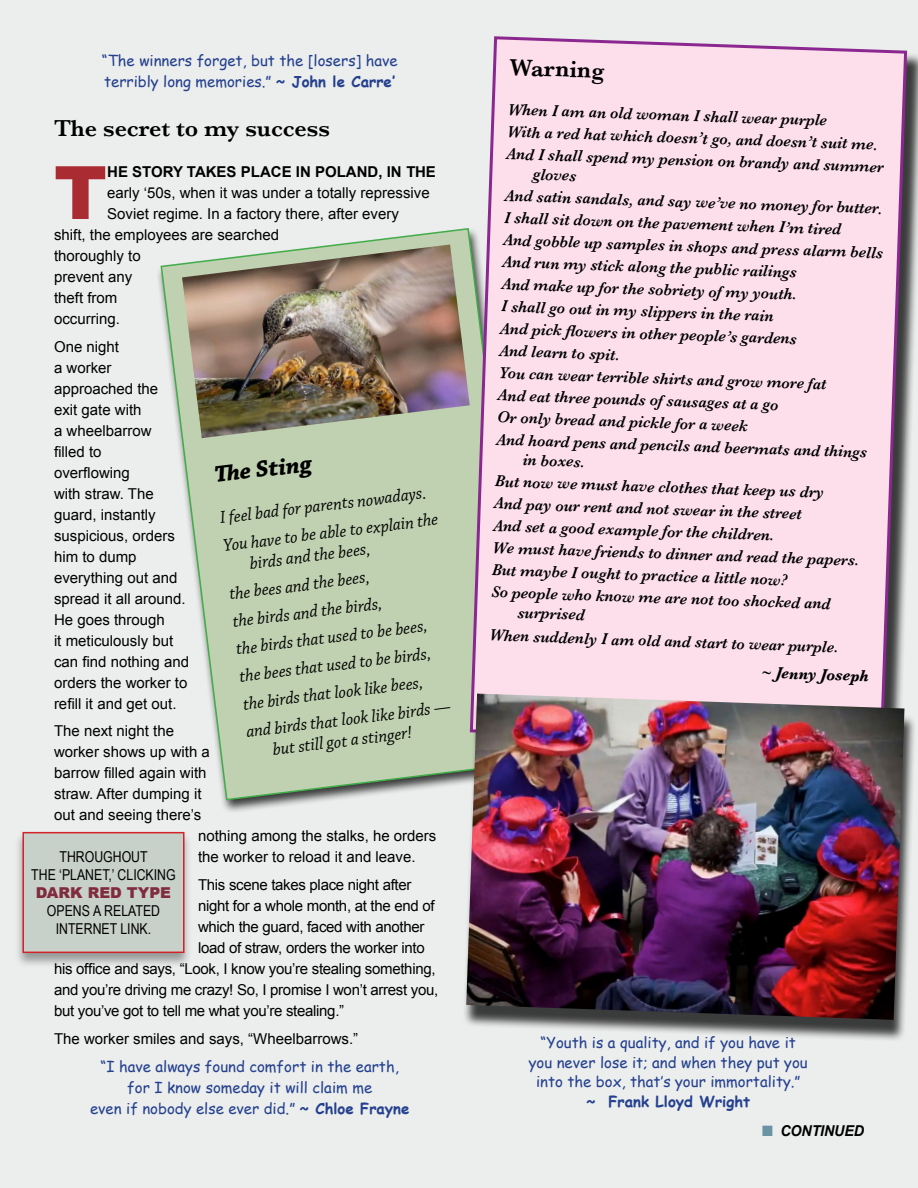
<style>
.page{position:relative;width:918px;height:1188px;background:#fff}
.page>*{position:absolute;margin:0;border:0;box-sizing:border-box;transform-origin:0 0}
.t1{font:900 73.65px "Arial";color:#aa2b31}
.t2{font:600 24px "Baskerville";color:#000}
.t3{font:italic 700 24px "Chaparral Pro";color:#000}
.t4{font:italic 18px/27.8px "Chaparral Pro";color:#000;scale:.95 1}
.t5{font:italic 600 16.5px/22.2px "Baskerville";color:#000;scale:.95 1}
.t6{font:italic 700 16.5px "Baskerville";color:#000;scale:.95 1}
.t7{font:15px/21px "Arial";color:#000}
.t8{font:15px/21px "Comic Sans MS";color:#25408f;text-align:center}
.t9{font:15px "Arial";letter-spacing:-.02em;color:#000}
.t10{font:15px/18px "Arial Narrow";color:#000;text-align:center}
.t11{font:700 15px "Arial";color:#000}
.t12{font:700 15px "Comic Sans MS";color:#25408f}
.t13{font:900 15px "Arial";color:#802c3d}
.t14{font:italic 700 15px "Arial";letter-spacing:-.01em;color:#000;scale:.95 1}
.s1{font-weight:700}
.s2{font-weight:600}
.s3{color:#6a93a3}
</style>
<div class="page">
<div style="left:1px;top:0;width:917px;height:1188px;background:#ebeeec"></div>
<div style="left:14px;top:831px;width:179px;height:137px;background:#000;opacity:.36"></div>
<div style="left:23px;top:833px;width:161px;height:119px;background:#c7d0c9"></div>
<div style="left:22px;top:832px;width:162px;height:121px;border:2px solid #d2232a"></div>
<div style="left:156px;top:227px;width:389px;height:587px;background:#000;opacity:.75"></div>
<svg style="left:160px;top:227px;width:308px;height:574px"></svg>
<img style="left:182px;top:244px;width:286px;height:194px">
<svg style="left:468px;top:36px;width:441px;height:658px;background:#f4d9e5"></svg>
<div style="left:463px;top:700px;width:454px;height:342px;background:#000;opacity:.75"></div>
<img style="left:466px;top:694px;width:438px;height:326px">
<p class="t8" style="left:102px;top:50px;width:297px;text-align:left">“The winners forget, but the [losers] have terribly long memories.” <span class="s1">~ John le Carre’</span></p>
<h2 class="t2" style="left:54px;top:111px;width:277px">The secret to my success</h2>
<h1 class="t1" style="left:54px;top:152px;width:55px">T</h1>
<p class="t11" style="left:107px;top:162px;width:330px">HE STORY TAKES PLACE IN POLAND, IN THE</p>
<p class="t7" style="left:107px;top:182px;width:324px">early ‘50s, when it was under a totally repressive</p>
<p class="t7" style="left:107px;top:203px;width:293px">Soviet regime. In a factory there, after every</p>
<p class="t7" style="left:54px;top:224px;width:227px">shift, the employees are searched</p>
<p class="t7" style="left:54px;top:245px;width:88px">thoroughly to</p>
<p class="t7" style="left:54px;top:266px;width:80px">prevent any</p>
<p class="t7" style="left:54px;top:287px;width:65px">theft from</p>
<p class="t7" style="left:54px;top:308px;width:67px">occurring.</p>
<p class="t7" style="left:54px;top:336px;width:137px">One night<br>a worker approached the<br>exit gate with<br>a wheelbarrow<br>filled to<br>overflowing<br>with straw. The guard, instantly suspicious, orders him to dump everything out and spread it all around.<br>He goes through<br>it meticulously but can find nothing and orders the worker to refill it and get out.</p>
<p class="t7" style="left:54px;top:721px;width:122px">The next night the</p>
<p class="t7" style="left:54px;top:742px;width:157px">worker shows up with a</p>
<p class="t7" style="left:54px;top:763px;width:154px">barrow filled again with</p>
<p class="t7" style="left:54px;top:784px;width:149px">straw. After dumping it</p>
<p class="t7" style="left:54px;top:805px;width:149px">out and seeing there’s</p>
<p class="t7" style="left:198px;top:826px;width:240px">nothing among the stalks, he orders</p>
<p class="t7" style="left:198px;top:847px;width:219px">the worker to reload it and leave.</p>
<p class="t9" style="left:198px;top:875px;width:215px">This scene takes place night after</p>
<p class="t9" style="left:198px;top:896px;width:238px">night for a whole month, at the end of</p>
<p class="t9" style="left:198px;top:917px;width:228px">which the guard, faced with another</p>
<p class="t9" style="left:198px;top:938px;width:228px">load of straw, orders the worker into</p>
<p class="t9" style="left:54px;top:959px;width:383px">his office and says, “Look, I know you’re stealing something,</p>
<p class="t9" style="left:54px;top:980px;width:386px">and you’re driving me crazy! So, I promise I won’t arrest you,</p>
<p class="t9" style="left:54px;top:1001px;width:292px">but you’ve got to tell me what you’re stealing.”</p>
<p class="t7" style="left:54px;top:1028px;width:306px">The worker smiles and says, “Wheelbarrows.”</p>
<p class="t8" style="left:90px;top:1055px;width:321px">“I have always found comfort in the earth, for I know someday it will claim me<br>even if nobody else ever did.” <span class="s1">~ Chloe Frayne</span></p>
<h2 class="t3" style="left:213px;top:461px;width:99px;rotate:-7deg">Th e Sting</h2>
<p class="t4" style="left:219px;top:505px;width:229px;rotate:-7deg">I feel bad for parents nowadays.<br>You have to be able to explain the</p>
<p class="t4" style="left:224px;top:553px;width:218px;text-indent:24px;rotate:-7deg">birds and the bees,<br>the bees and the bees,<br>the birds and the birds,<br>the birds that used to be bees, the bees that used to be birds, the birds that look like bees, and birds that look like birds —</p>
<p class="t4" style="left:271px;top:736px;width:149px;rotate:-7deg">but still got a stinger!</p>
<p class="t10" style="left:31px;top:847px;width:146px">THROUGHOUT<br>THE ‘PLANET,’ CLICKING</p>
<p class="t13" style="left:36px;top:884px;width:137px">DARK RED TYPE</p>
<p class="t10" style="left:47px;top:901px;width:115px">OPENS A RELATED<br>INTERNET LINK.</p>
<h2 class="t2" style="left:510px;top:50px;width:96px;rotate:2deg">Warning</h2>
<p class="t5" style="left:509px;top:98px;width:399px;rotate:2deg">When I am an old woman I shall wear purple<br>With a red hat which doesn’t go, and doesn’t suit me.<br>And I shall spend my pension on brandy and summer</p>
<p class="t5" style="left:506px;top:162px;width:401px;text-indent:27px;rotate:2deg">gloves<br>And satin sandals, and say we’ve no money for butter.<br>I shall sit down on the pavement when I’m tired<br>And gobble up samples in shops and press alarm bells And run my stick along the public railings<br>And make up for the sobriety of my youth.<br>I shall go out in my slippers in the rain<br>And pick fl owers in other people’s gardens<br>And learn to spit.<br>You can wear terrible shirts and grow more fat<br>And eat three pounds of sausages at a go<br>Or only bread and pickle for a week<br>And hoard pens and pencils and beermats and things</p>
<p class="t5" style="left:496px;top:448px;width:388px;text-indent:27px;rotate:2deg">in boxes.<br>But now we must have clothes that keep us dry<br>And pay our rent and not swear in the street<br>And set a good example for the children.<br>We must have friends to dinner and read the papers.<br>But maybe I ought to practice a little now?<br>So people who know me are not too shocked and</p>
<p class="t5" style="left:491px;top:599px;width:369px;line-height:23.7px;text-indent:27px;rotate:2deg">surprised<br>When suddenly I am old and start to wear purple.</p>
<p class="t6" style="left:762px;top:661px;width:115px;rotate:2deg"><span class="s2">~</span> Jenny Joseph</p>
<p class="t8" style="left:529px;top:1033px;width:280px;line-height:19.5px">“Youth is a quality, and if you have it you never lose it; and when they put you into the box, that’s your immortality.”</p>
<p class="t12" style="left:586px;top:1090px;width:165px">~ Frank Lloyd Wright</p>
<p class="t14" style="left:762px;top:1121px;width:109px"><span class="s3">■</span> CONTINUED</p>
</div>
